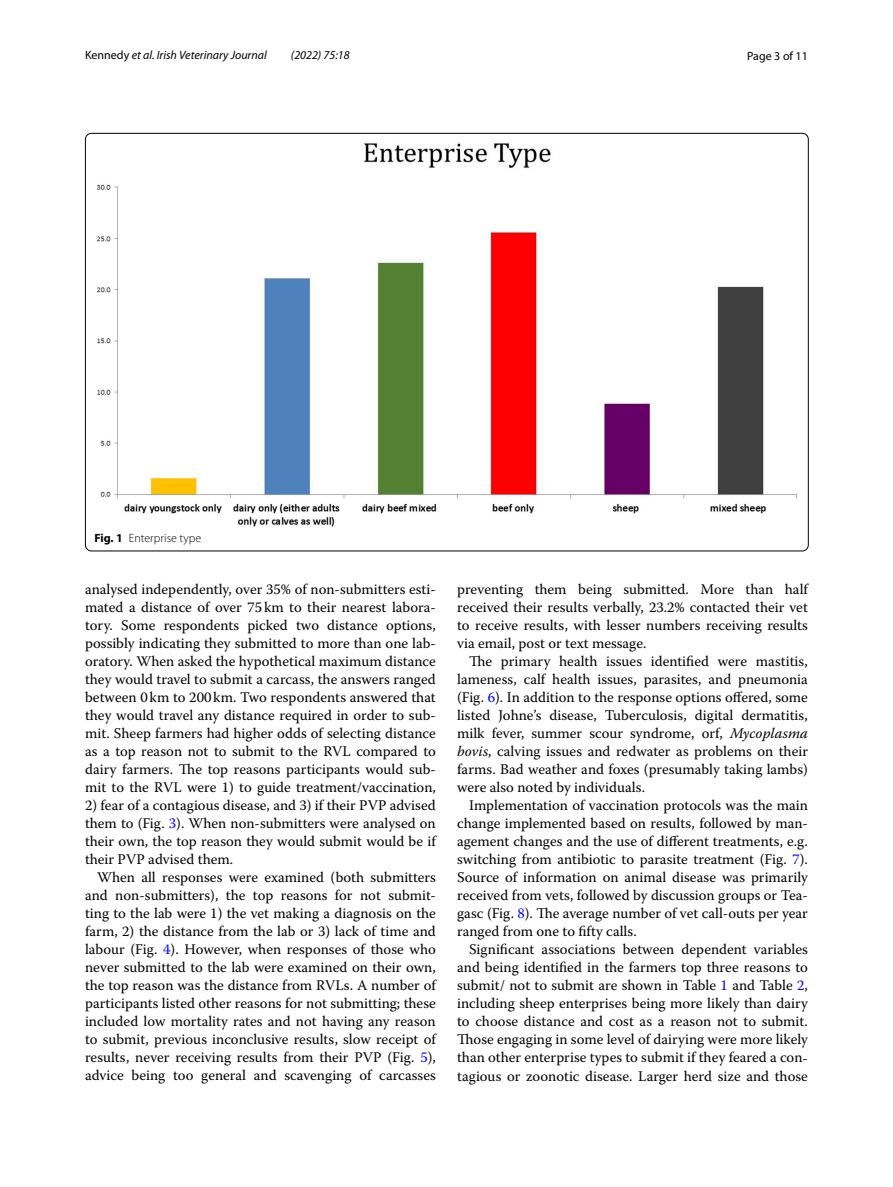
<style>
.page{position:relative;width:893px;height:1187px;background:#fff}
.page>*{position:absolute;margin:0;border:0;box-sizing:border-box;transform-origin:0 0}
.t1{font:14.7px/18px "Warnock Pro";color:#000;text-align:justify}
.t2{font:italic 12px "Myriad Pro";color:#000}
.t3{font:300 12px "Myriad Pro";color:#000}
.t4{font:12px "Myriad Pro";color:#000}
.s1{font-style:normal}
.s2{font-weight:700}
.s3{color:#00f}
.s4{font-style:italic}
</style>
<div class="page">
<img style="left:97px;top:143px;width:700px;height:383px">
<p class="t2" style="left:85px;top:48px;width:183px"><span class="s1">Kennedy</span> et al. Irish Veterinary Journal</p>
<p class="t2" style="left:291px;top:48px;width:60px">(2022) 75:18</p>
<p class="t4" style="left:747px;top:48px;width:62px">Page 3 of 11</p>
<p class="t3" style="left:94px;top:531px;width:108px"><span class="s2">Fig. 1</span> Enterprise type</p>
<p class="t1" style="left:85px;top:580px;width:352px">analysed independently, over 35% of non-submitters esti&shy;mated a distance of over 75km to their nearest labora&shy;tory. Some respondents picked two distance options, possibly indicating they submitted to more than one lab&shy;oratory. When asked the hypothetical maximum distance they would travel to submit a carcass, the answers ranged between 0km to 200km. Two respondents answered that they would travel any distance required in order to sub&shy;mit. Sheep farmers had higher odds of selecting distance as a top reason not to submit to the RVL compared to dairy farmers. The top reasons participants would sub&shy;mit to the RVL were 1) to guide treatment/vaccination,</p>
<p class="t1" style="left:85px;top:796px;width:352px">2) fear of a contagious disease, and 3) if their PVP advised them to (Fig. <span class="s3">3</span>). When non-submitters were analysed on their own, the top reason they would submit would be if their PVP advised them.</p>
<p class="t1" style="left:85px;top:868px;width:352px;text-indent:12px">When all responses were examined (both submitters and non-submitters), the top reasons for not submit&shy;ting to the lab were 1) the vet making a diagnosis on the farm, 2) the distance from the lab or 3) lack of time and labour (Fig. <span class="s3">4</span>). However, when responses of those who never submitted to the lab were examined on their own, the top reason was the distance from RVLs. A number of participants listed other reasons for not submitting; these included low mortality rates and not having any reason to submit, previous inconclusive results, slow receipt of results, never receiving results from their PVP (Fig. <span class="s3">5</span>), advice being too general and scavenging of carcasses</p>
<p class="t1" style="left:457px;top:580px;width:352px">preventing them being submitted. More than half received their results verbally, 23.2% contacted their vet to receive results, with lesser numbers receiving results via email, post or text message.</p>
<p class="t1" style="left:457px;top:652px;width:352px;text-indent:12px">The primary health issues identified were mastitis, lameness, calf health issues, parasites, and pneumonia (Fig. <span class="s3">6</span>). In addition to the response options offered, some listed Johne’s disease, Tuberculosis, digital dermatitis, milk fever, summer scour syndrome, orf, <span class="s4">Mycoplasma bovis</span>, calving issues and redwater as problems on their farms. Bad weather and foxes (presumably taking lambs) were also noted by individuals.</p>
<p class="t1" style="left:457px;top:796px;width:352px;text-indent:12px">Implementation of vaccination protocols was the main change implemented based on results, followed by man&shy;agement changes and the use of different treatments, e.g. switching from antibiotic to parasite treatment (Fig. <span class="s3">7</span>).<br>Source of information on animal disease was primarily received from vets, followed by discussion groups or Tea&shy;gasc (Fig. <span class="s3">8</span>). The average number of vet call-outs per year ranged from one to fifty calls.</p>
<p class="t1" style="left:457px;top:940px;width:352px;text-indent:12px">Significant associations between dependent variables and being identified in the farmers top three reasons to submit/ not to submit are shown in Table <span class="s3">1</span> and Table <span class="s3">2</span>, including sheep enterprises being more likely than dairy to choose distance and cost as a reason not to submit.<br>Those engaging in some level of dairying were more likely than other enterprise types to submit if they feared a con&shy;tagious or zoonotic disease. Larger herd size and those</p>
</div>
